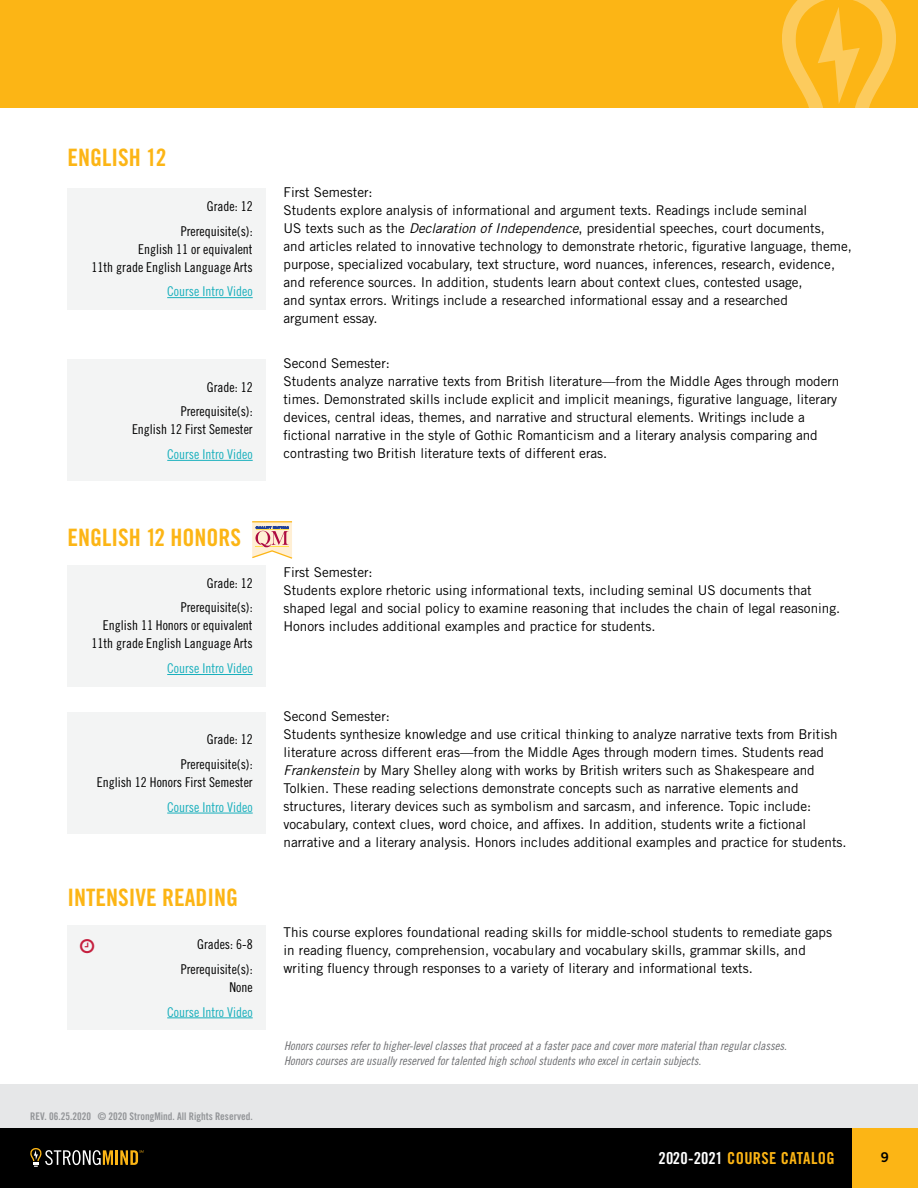
<style>
.page{position:relative;width:918px;height:1188px;background:#fff}
.page>*{position:absolute;margin:0;border:0;box-sizing:border-box;transform-origin:0 0}
.t1{font:24px "Trade Gothic LT Std Bd Cn 20";color:#fcb515}
.t2{font:16.5px "Trade Gothic LT Std Bd Cn 20";letter-spacing:.02em;color:#fcb515}
.t3{font:13.5px/18px "Trade Gothic LT Std";color:#000}
.t4{font:13.5px/24.8px "Trade Gothic LT Std Cn 18";color:#000;text-align:right}
.t5{font:13.5px "Trade Gothic LT Std Cn 18";color:#1ab0bd}
.t6{font:13.5px "Trade Gothic LT Std Bd 2";color:#000}
.t7{font:12px/15px "Trade Gothic LT Std Cn 18 Obl";color:#6d6e71}
.t8{font:10.5px "Trade Gothic LT Std Bd Cn 20";color:#939598}
.s1{font-style:italic}
.s2{color:#fff}
</style>
<div class="page">
<div style="left:0;top:1084px;width:918px;height:45px;background:#e6e7e8"></div>
<div style="left:0;top:1129px;width:852px;height:59px;background:#000"></div>
<div style="left:852px;top:1129px;width:66px;height:59px;background:#fcb515"></div>
<hr style="left:115px;top:1150px;width:3px;height:15px;background:#fcb515">
<svg style="left:30px;top:1148px;width:83px;height:19px"></svg>
<svg style="left:120px;top:1150px;width:24px;height:15px"></svg>
<div style="left:0;top:0;width:918px;height:108px;background:#fcb515"></div>
<svg style="left:782px;top:0;width:114px;height:108px"></svg>
<div style="left:68px;top:188px;width:198px;height:121px;background:#f3f4f4"></div>
<hr style="left:167px;top:297px;width:86px;height:1px;background:#1ab0bd">
<div style="left:68px;top:360px;width:198px;height:121px;background:#f3f4f4"></div>
<hr style="left:167px;top:460px;width:86px;height:1px;background:#1ab0bd">
<div style="left:68px;top:565px;width:198px;height:121px;background:#f3f4f4"></div>
<hr style="left:167px;top:674px;width:86px;height:1px;background:#1ab0bd">
<div style="left:68px;top:712px;width:198px;height:122px;background:#f3f4f4"></div>
<hr style="left:167px;top:813px;width:86px;height:1px;background:#1ab0bd">
<svg style="left:252px;top:522px;width:41px;height:37px;background:#e9ccb9"></svg>
<hr style="left:252px;top:521px;width:40px;height:1px;background:#fcb515">
<div style="left:68px;top:925px;width:198px;height:105px;background:#f3f4f4"></div>
<hr style="left:167px;top:1018px;width:86px;height:1px;background:#1ab0bd">
<h1 class="t1" style="left:68px;top:143px;width:100px">ENGLISH 12</h1>
<p class="t4" style="left:181px;top:193px;width:73px">Grade: 12<br>Prerequisite(s):</p>
<p class="t4" style="left:92px;top:240px;width:163px;line-height:18px">English 11 or equivalent<br>11th grade English Language Arts</p>
<p class="t5" style="left:167px;top:283px;width:87px">Course Intro Video</p>
<p class="t4" style="left:181px;top:374px;width:73px">Grade: 12<br>Prerequisite(s):</p>
<p class="t4" style="left:132px;top:417px;width:122px">English 12 First Semester</p>
<p class="t5" style="left:167px;top:446px;width:87px">Course Intro Video</p>
<h1 class="t1" style="left:68px;top:522px;width:175px">ENGLISH 12 HONORS</h1>
<p class="t4" style="left:181px;top:570px;width:73px">Grade: 12<br>Prerequisite(s):</p>
<p class="t4" style="left:92px;top:616px;width:163px;line-height:18px">English 11 Honors or equivalent<br>11th grade English Language Arts</p>
<p class="t5" style="left:167px;top:660px;width:87px">Course Intro Video</p>
<p class="t4" style="left:181px;top:727px;width:73px">Grade: 12<br>Prerequisite(s):</p>
<p class="t4" style="left:97px;top:770px;width:157px">English 12 Honors First Semester</p>
<p class="t5" style="left:167px;top:799px;width:87px">Course Intro Video</p>
<h1 class="t1" style="left:68px;top:882px;width:172px">INTENSIVE READING</h1>
<p class="t4" style="left:181px;top:932px;width:73px">Grades: 6-8<br>Prerequisite(s):</p>
<p class="t4" style="left:229px;top:974px;width:25px">None</p>
<p class="t5" style="left:167px;top:1004px;width:87px">Course Intro Video</p>
<p class="t8" style="left:30px;top:1110px;width:224px">REV. 06.25.2020 © 2020 StrongMind. All Rights Reserved.</p>
<p class="t3" style="left:284px;top:183px;width:570px">First Semester:<br>Students explore analysis of informational and argument texts. Readings include seminal<br>US texts such as the <span class="s1">Declaration of Independence</span>, presidential speeches, court documents,<br>and articles related to innovative technology to demonstrate rhetoric, figurative language, theme, purpose, specialized vocabulary, text structure, word nuances, inferences, research, evidence, and reference sources. In addition, students learn about context clues, contested usage,<br>and syntax errors. Writings include a researched informational essay and a researched<br>argument essay.</p>
<p class="t3" style="left:284px;top:354px;width:557px">Second Semester:<br>Students analyze narrative texts from British literature—from the Middle Ages through modern times. Demonstrated skills include explicit and implicit meanings, figurative language, literary devices, central ideas, themes, and narrative and structural elements. Writings include a fictional narrative in the style of Gothic Romanticism and a literary analysis comparing and contrasting two British literature texts of different eras.</p>
<p class="t3" style="left:284px;top:563px;width:558px">First Semester:<br>Students explore rhetoric using informational texts, including seminal US documents that shaped legal and social policy to examine reasoning that includes the chain of legal reasoning.<br>Honors includes additional examples and practice for students.</p>
<p class="t3" style="left:284px;top:707px;width:565px">Second Semester:<br>Students synthesize knowledge and use critical thinking to analyze narrative texts from British literature across different eras—from the Middle Ages through modern times. Students read <span class="s1">Frankenstein</span> by Mary Shelley along with works by British writers such as Shakespeare and Tolkien. These reading selections demonstrate concepts such as narrative elements and structures, literary devices such as symbolism and sarcasm, and inference. Topic include: vocabulary, context clues, word choice, and affixes. In addition, students write a fictional narrative and a literary analysis. Honors includes additional examples and practice for students.</p>
<p class="t3" style="left:284px;top:923px;width:550px">This course explores foundational reading skills for middle-school students to remediate gaps in reading fluency, comprehension, vocabulary and vocabulary skills, grammar skills, and writing fluency through responses to a variety of literary and informational texts.</p>
<p class="t7" style="left:284px;top:1038px;width:504px">Honors courses refer to higher-level classes that proceed at a faster pace and cover more material than regular classes.<br>Honors courses are usually reserved for talented high school students who excel in certain subjects.</p>
<p class="t2" style="left:658px;top:1148px;width:178px"><span class="s2">2020-2021</span> COURSE CATALOG</p>
<p class="t6" style="left:881px;top:1148px;width:10px">9</p>
</div>
